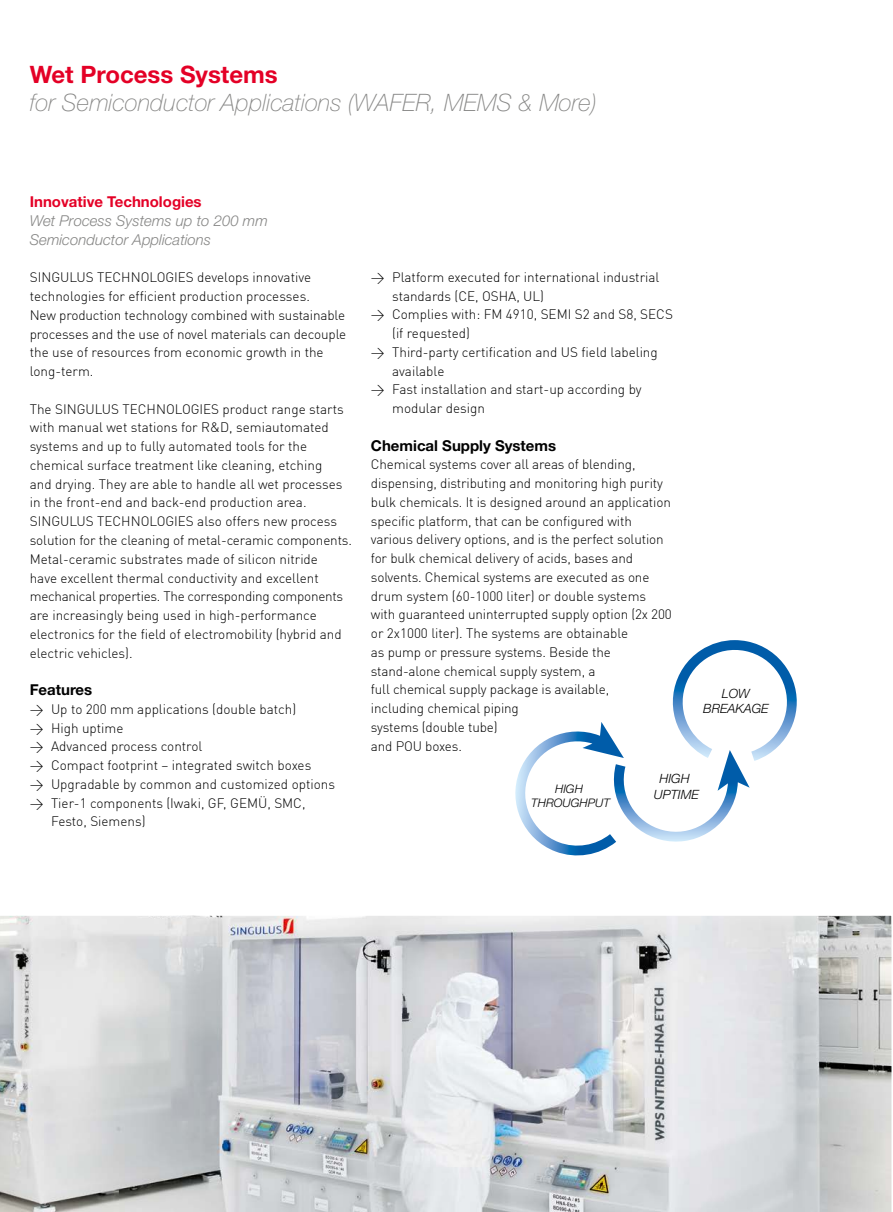
<style>
.page{position:relative;width:893px;height:1212px;background:#fff}
.page>*{position:absolute;margin:0;border:0;box-sizing:border-box;transform-origin:0 0}
.t1{font:italic 100 24px "Helvetica Neue LT";color:#878786}
.t2{font:700 24px "Helvetica Neue LT";color:#e40026}
.t3{font:italic 300 15px/18.8px "Helvetica Neue LT";color:#878786}
.t4{font:700 15px "Helvetica Neue LT";color:#000}
.t5{font:700 15px "Helvetica Neue LT";color:#e40026}
.t6{font:300 13.5px/18.8px "DIN Offc";letter-spacing:-.005em;color:#000}
.t7{font:italic 300 12.75px/15.3px "Helvetica Neue LT";color:#000;text-align:center}
.t8{font:italic 300 11.85px/14.1px "Helvetica Neue LT";color:#000;text-align:center}
</style>
<div class="page">
<svg style="left:0;top:915px;width:892px;height:297px;background:#ced0d3"></svg>
<svg style="left:515px;top:640px;width:282px;height:216px"></svg>
<h1 class="t2" style="left:30px;top:59px;width:250px">Wet Process Systems</h1>
<h1 class="t1" style="left:30px;top:89px;width:568px">for Semiconductor Applications (WAFER, MEMS &amp; More)</h1>
<p class="t5" style="left:30px;top:193px;width:173px">Innovative Technologies</p>
<p class="t3" style="left:30px;top:211px;width:240px">Wet Process Systems up to 200 mm<br>Semiconductor Applications</p>
<p class="t6" style="left:30px;top:268px;width:318px">SINGULUS TECHNOLOGIES develops innovative technologies for efficient production processes.<br>New production technology combined with sustainable processes and the use of novel materials can decouple the use of resources from economic growth in the long-term.</p>
<p class="t6" style="left:30px;top:399px;width:324px">The SINGULUS TECHNOLOGIES product range starts with manual wet stations for R&amp;D, semiautomated systems and up to fully automated tools for the chemical surface treatment like cleaning, etching<br>and drying. They are able to handle all wet processes in the front-end and back-end production area.<br>SINGULUS TECHNOLOGIES also offers new process solution for the cleaning of metal-ceramic components.<br>Metal-ceramic substrates made of silicon nitride<br>have excellent thermal conductivity and excellent mechanical properties. The corresponding components are increasingly being used in high-performance electronics for the field of electromobility (hybrid and electric vehicles).</p>
<p class="t4" style="left:30px;top:680px;width:64px">Features</p>
<p class="t6" style="left:30px;top:699px;width:268px">→ Up to 200 mm applications (double batch)</p>
<p class="t6" style="left:30px;top:718px;width:95px">→ High uptime</p>
<p class="t6" style="left:30px;top:737px;width:174px">→ Advanced process control</p>
<p class="t6" style="left:30px;top:756px;width:283px">→ Compact footprint – integrated switch boxes</p>
<p class="t6" style="left:30px;top:774px;width:307px">→ Upgradable by common and customized options</p>
<p class="t6" style="left:51px;top:793px;width:256px;text-indent:-21px">→ Tier-1 components (Iwaki, GF, GEMÜ, SMC,<br>Festo, Siemens)</p>
<p class="t6" style="left:392px;top:267px;width:269px;text-indent:-21px">→ Platform executed for international industrial standards (CE, OSHA, UL)</p>
<p class="t6" style="left:392px;top:305px;width:282px;text-indent:-21px">→ Complies with: FM 4910, SEMI S2 and S8, SECS (if requested)</p>
<p class="t6" style="left:392px;top:342px;width:267px;text-indent:-21px">→ Third-party certification and US field labeling available</p>
<p class="t6" style="left:392px;top:380px;width:251px;text-indent:-21px">→ Fast installation and start-up according by modular design</p>
<p class="t4" style="left:371px;top:436px;width:187px">Chemical Supply Systems</p>
<p class="t6" style="left:371px;top:455px;width:302px">Chemical systems cover all areas of blending, dispensing, distributing and monitoring high purity bulk chemicals. It is designed around an application specific platform, that can be configured with various delivery options, and is the perfect solution for bulk chemical delivery of acids, bases and solvents. Chemical systems are executed as one drum system (60-1000 liter) or double systems with guaranteed uninterrupted supply option (2x 200 or 2x1000 liter). The systems are obtainable<br>as pump or pressure systems. Beside the stand-alone chemical supply system, a<br>full chemical supply package is available,<br>including chemical piping<br>systems (double tube)<br>and POU boxes.</p>
<p class="t7" style="left:703px;top:686px;width:67px">LOW<br>BREAKAGE</p>
<p class="t8" style="left:531px;top:782px;width:80px">HIGH<br>THROUGHPUT</p>
<p class="t7" style="left:654px;top:771px;width:47px">HIGH<br>UPTIME</p>
</div>
